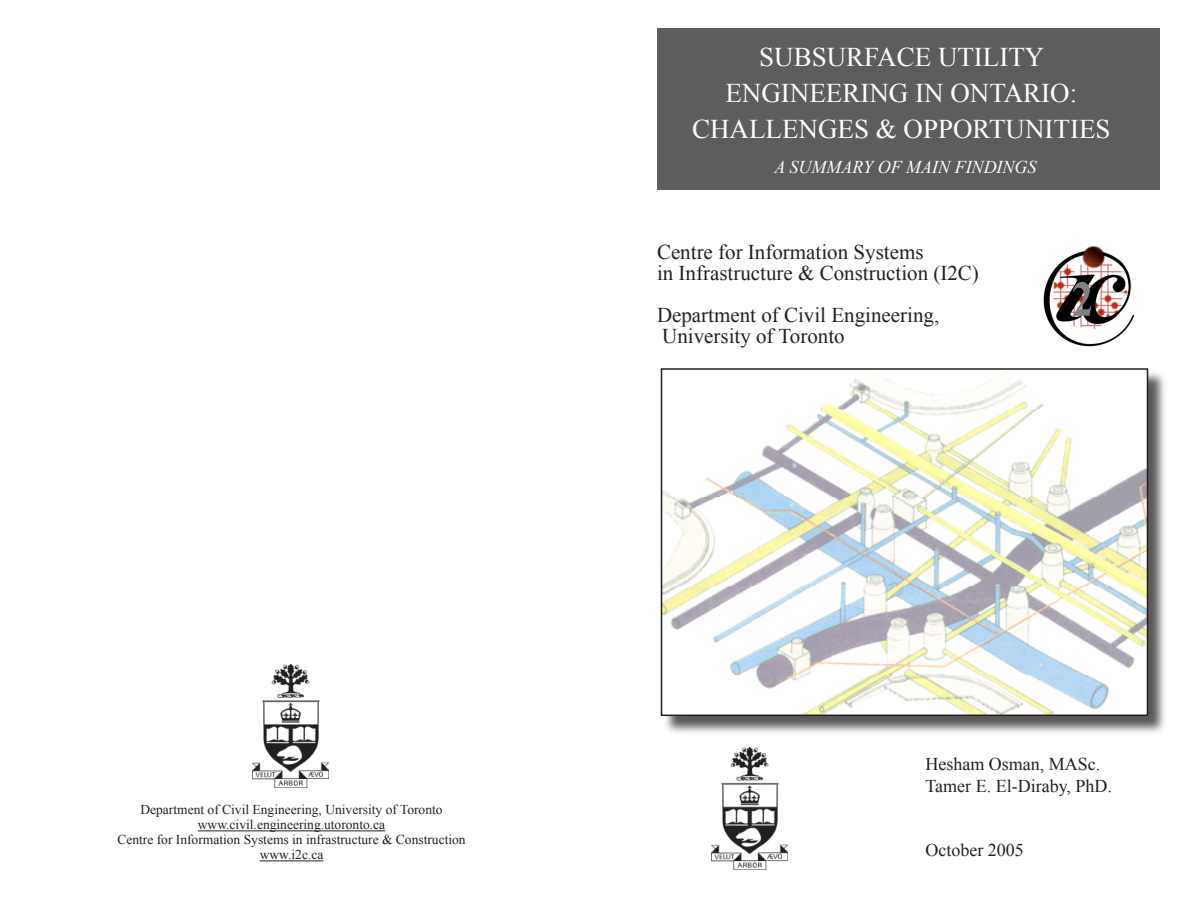
<style>
.page{position:relative;width:1188px;height:918px;background:#fff}
.page>*{position:absolute;margin:0;border:0;box-sizing:border-box;transform-origin:0 0}
.t1{font:27px "Times New Roman";color:#fff}
.just-left{font:21px "Times New Roman";color:#231f20}
.Figures{font:18px "Times New Roman";color:#231f20}
.t2{font:italic 18px "Times New Roman";color:#fff}
.Figures-2{font:13.5px "Times New Roman";color:#231f20}
</style>
<div class="page">
<div style="left:657px;top:28px;width:502px;height:162px;background:#5d5d60"></div>
<img style="left:711px;top:747px;width:77px;height:123px">
<img style="left:1043px;top:245px;width:92px;height:102px">
<div style="left:662px;top:370px;width:506px;height:366px;background:#231f20;opacity:.75"></div>
<img style="left:664px;top:371px;width:481px;height:342px">
<div style="left:661px;top:368px;width:487px;height:348px;border:2px solid #231f20"></div>
<hr style="left:198px;top:831px;width:187px;height:1px;background:#231f20">
<hr style="left:260px;top:861px;width:63px;height:1px;background:#231f20">
<img style="left:252px;top:664px;width:77px;height:124px">
<p class="Figures-2" style="left:140px;top:801px;width:304px">Department of Civil Engineering, University of Toronto</p>
<p class="Figures-2" style="left:198px;top:816px;width:189px">www.civil.engineering.utoronto.ca</p>
<p class="Figures-2" style="left:117px;top:831px;width:350px">Centre for Information Systems in infrastructure &amp; Construction</p>
<p class="Figures-2" style="left:260px;top:846px;width:65px">www.i2c.ca</p>
<p class="t1" style="left:759px;top:39px;width:287px">Subsurface Utility</p>
<p class="t1" style="left:725px;top:75px;width:353px">Engineering in Ontario :</p>
<p class="t1" style="left:692px;top:111px;width:415px">Challenges &amp; Opportunities</p>
<p class="t2" style="left:774px;top:155px;width:262px">A SUMMARY OF MA IN FINDINGS</p>
<p class="just-left" style="left:657px;top:238px;width:268px">Centre for Information Systems</p>
<p class="just-left" style="left:657px;top:259px;width:323px">in Infrastructure &amp; Construction (I2C)</p>
<p class="just-left" style="left:657px;top:301px;width:284px">Department of Civil Engineering,</p>
<p class="just-left" style="left:662px;top:322px;width:184px">University of Toronto</p>
<p class="Figures" style="left:926px;top:752px;width:176px">Hesham Osman, MASc.</p>
<p class="Figures" style="left:926px;top:773px;width:188px">Tamer E. El-Diraby, PhD.</p>
<p class="Figures" style="left:926px;top:838px;width:100px">October 2005</p>
</div>
